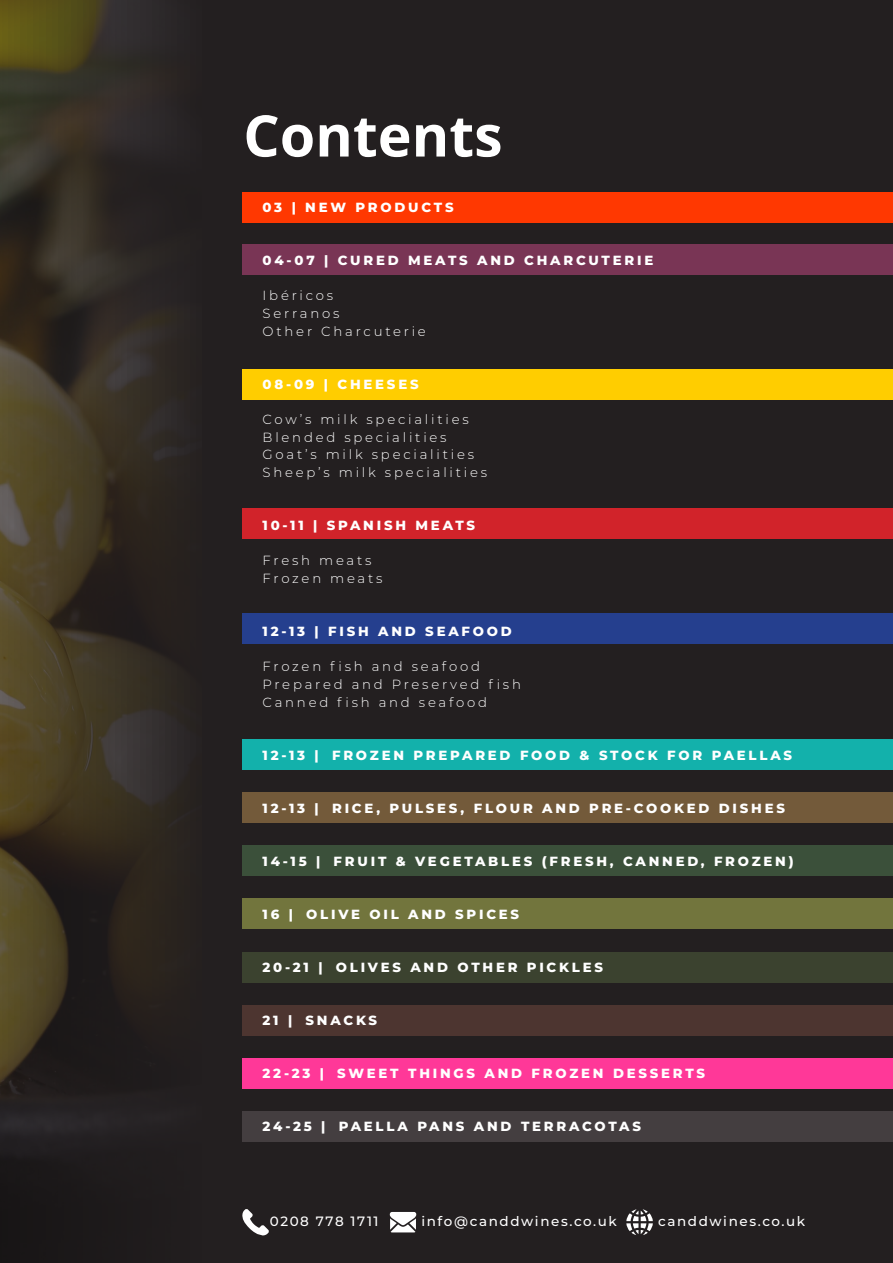
<style>
.page{position:relative;width:893px;height:1263px;background:#231f20}
.page>*{position:absolute;margin:0;border:0;box-sizing:border-box;transform-origin:0 0}
.t1{font:700 57.3px "Open Sans";color:#fff}
.t2{font:500 13.5px "Montserrat";letter-spacing:.12em;color:#fff}
.t3{font:800 13.2px "Montserrat";letter-spacing:.21em;color:#fff}
.t4{font:300 13.2px "Montserrat";letter-spacing:.21em;color:#fff}
</style>
<div class="page">
<img style="left:0;top:0;width:177px;height:1263px">
<div style="left:242px;top:1111px;width:651px;height:31px;background:#443e40"></div>
<svg style="left:390px;top:1212px;width:26px;height:20px"></svg>
<svg style="left:242px;top:1209px;width:27px;height:27px"></svg>
<svg style="left:626px;top:1209px;width:27px;height:26px"></svg>
<div style="left:242px;top:613px;width:651px;height:31px;background:#253f8e"></div>
<div style="left:242px;top:508px;width:651px;height:31px;background:#d1232a"></div>
<div style="left:242px;top:369px;width:651px;height:31px;background:#ffcd00"></div>
<div style="left:242px;top:244px;width:651px;height:30px;background:#793555"></div>
<div style="left:242px;top:192px;width:651px;height:31px;background:#ff3801"></div>
<div style="left:242px;top:792px;width:651px;height:31px;background:#735a3a"></div>
<div style="left:242px;top:739px;width:651px;height:31px;background:#13b1ab"></div>
<div style="left:242px;top:952px;width:651px;height:30px;background:#3b422f"></div>
<div style="left:242px;top:898px;width:651px;height:31px;background:#72753d"></div>
<div style="left:242px;top:845px;width:651px;height:31px;background:#3b503a"></div>
<div style="left:242px;top:1005px;width:651px;height:31px;background:#4d3530"></div>
<div style="left:242px;top:1058px;width:651px;height:31px;background:#ff3898"></div>
<p class="t1" style="left:243px;top:95px;width:261px">Contents</p>
<p class="t3" style="left:263px;top:197px;width:193px">03 | NEW PRODUCTS</p>
<p class="t3" style="left:263px;top:250px;width:392px">04-07 | CURED MEATS AND CHARCUTERIE</p>
<p class="t4" style="left:263px;top:287px;width:72px">Ibéricos</p>
<p class="t4" style="left:263px;top:304px;width:78px">Serranos</p>
<p class="t4" style="left:263px;top:322px;width:165px">Other Charcuterie</p>
<p class="t3" style="left:263px;top:374px;width:158px">08-09 | CHEESES</p>
<p class="t4" style="left:263px;top:410px;width:208px">Cow’s milk specialities</p>
<p class="t4" style="left:263px;top:428px;width:186px">Blended specialities</p>
<p class="t4" style="left:263px;top:446px;width:213px">Goat’s milk specialities</p>
<p class="t4" style="left:263px;top:463px;width:226px">Sheep’s milk specialities</p>
<p class="t3" style="left:263px;top:516px;width:214px">10-11 | SPANISH MEATS</p>
<p class="t4" style="left:263px;top:552px;width:110px">Fresh meats</p>
<p class="t4" style="left:263px;top:569px;width:121px">Frozen meats</p>
<p class="t3" style="left:263px;top:622px;width:251px">12-13 | FISH AND SEAFOOD</p>
<p class="t4" style="left:263px;top:658px;width:219px">Frozen fish and seafood</p>
<p class="t4" style="left:263px;top:675px;width:260px">Prepared and Preserved fish</p>
<p class="t4" style="left:263px;top:693px;width:226px">Canned fish and seafood</p>
<p class="t3" style="left:263px;top:745px;width:531px">12-13 | FROZEN PREPARED FOOD &amp; STOCK FOR PAELLAS</p>
<p class="t3" style="left:263px;top:798px;width:524px">12-13 | RICE, PULSES, FLOUR AND PRE-COOKED DISHES</p>
<p class="t3" style="left:263px;top:851px;width:533px">14-15 | FRUIT &amp; VEGETABLES (FRESH, CANNED, FROZEN)</p>
<p class="t3" style="left:263px;top:904px;width:258px">16 | OLIVE OIL AND SPICES</p>
<p class="t3" style="left:263px;top:958px;width:342px">20-21 | OLIVES AND OTHER PICKLES</p>
<p class="t3" style="left:263px;top:1011px;width:116px">21 | SNACKS</p>
<p class="t3" style="left:263px;top:1064px;width:444px">22-23 | SWEET THINGS AND FROZEN DESSERTS</p>
<p class="t3" style="left:263px;top:1117px;width:380px">24-25 | PAELLA PANS AND TERRACOTAS</p>
<p class="t2" style="left:270px;top:1212px;width:110px">0208 778 1711</p>
<p class="t2" style="left:421px;top:1212px;width:197px">info@canddwines.co.uk</p>
<p class="t2" style="left:658px;top:1212px;width:149px">canddwines.co.uk</p>
</div>
